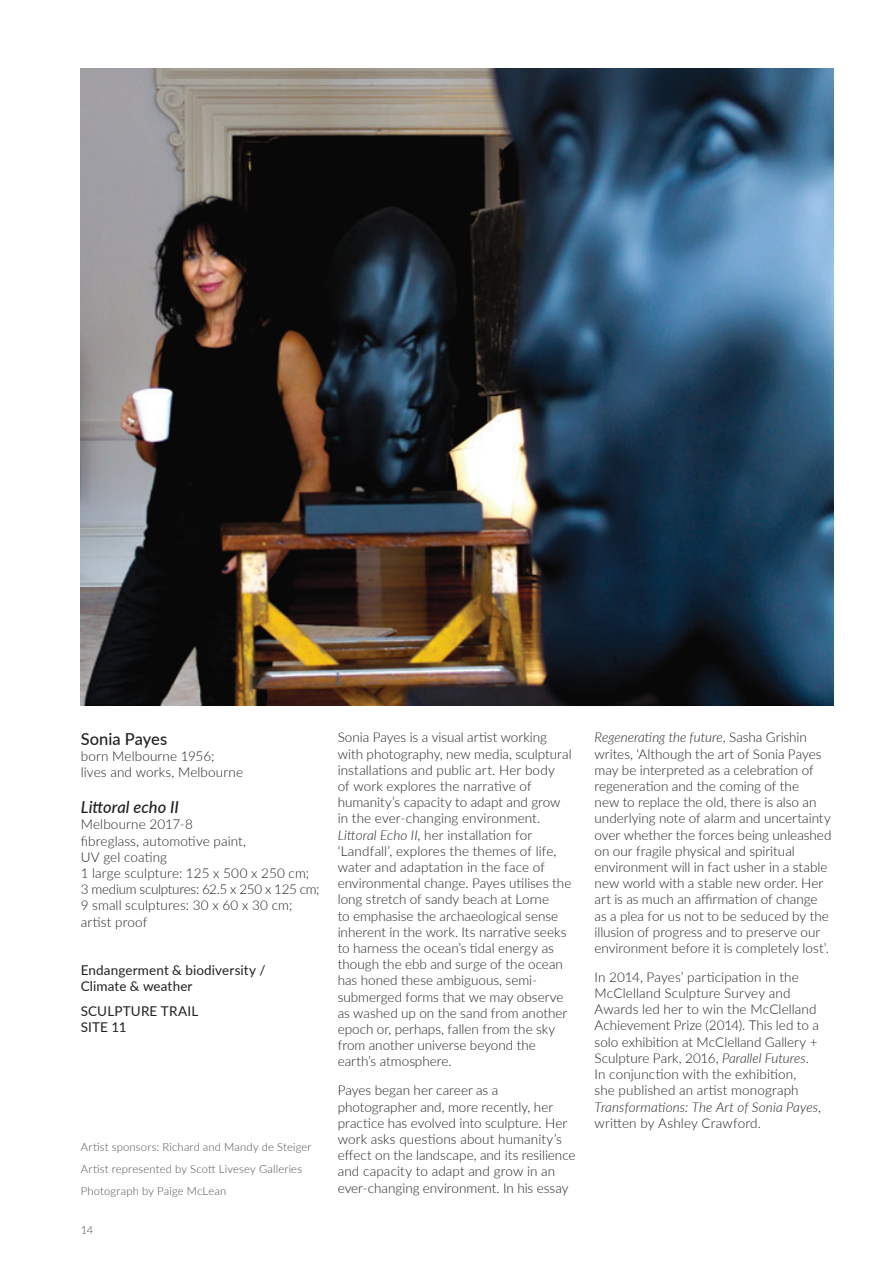
<style>
.page{position:relative;width:893px;height:1263px;background:#fff}
.page>*{position:absolute;margin:0;border:0;box-sizing:border-box;transform-origin:0 0}
.t1{font:italic 500 16.5px "Lato";color:#231f20}
.t2{font:500 16.5px "Lato";color:#231f20}
.t3{font:300 13.5px/16.2px "Lato";color:#231f20}
.t4{font:13.5px/16.2px "Lato";letter-spacing:.01em;color:#231f20}
.t5{font:300 11.25px/22px "Lato";letter-spacing:.015em;color:#4b4c4d}
.s1{font-style:italic}
</style>
<div class="page">
<img style="left:81px;top:68px;width:752px;height:638px">
<p class="t2" style="left:81px;top:727px;width:88px">Sonia Payes</p>
<p class="t3" style="left:81px;top:747px;width:164px">born Melbourne 1956; lives and works, Melbourne</p>
<p class="t1" style="left:81px;top:795px;width:100px">Littoral echo II</p>
<p class="t3" style="left:81px;top:816px;width:240px">Melbourne 2017-8<br>fibreglass, automotive paint,<br>UV gel coating<br>1 large sculpture: 125 x 500 x 250 cm;<br>3 medium sculptures: 62.5 x 250 x 125 cm;<br>9 small sculptures: 30 x 60 x 30 cm; artist proof</p>
<p class="t4" style="left:81px;top:961px;width:186px">Endangerment &amp; biodiversity /<br>Climate &amp; weather</p>
<p class="t4" style="left:81px;top:1002px;width:119px">SCULPTURE TRAIL<br>SITE 11</p>
<p class="t5" style="left:81px;top:1135px;width:232px">Artist sponsors: Richard and Mandy de Steiger<br>Artist represented by Scott Livesey Galleries<br>Photograph by Paige McLean</p>
<p class="t5" style="left:81px;top:1218px;width:14px">14</p>
<p class="t3" style="left:338px;top:729px;width:235px">Sonia Payes is a visual artist working with photography, new media, sculptural installations and public art. Her body<br>of work explores the narrative of humanity’s capacity to adapt and grow in the ever-changing environment.<br><span class="s1">Littoral Echo II</span>, her installation for ‘Landfall’, explores the themes of life, water and adaptation in the face of environmental change. Payes utilises the long stretch of sandy beach at Lorne<br>to emphasise the archaeological sense inherent in the work. Its narrative seeks to harness the ocean’s tidal energy as though the ebb and surge of the ocean has honed these ambiguous, semi&shy;submerged forms that we may observe as washed up on the sand from another epoch or, perhaps, fallen from the sky from another universe beyond the earth’s atmosphere.</p>
<p class="t3" style="left:338px;top:1082px;width:239px">Payes began her career as a photographer and, more recently, her practice has evolved into sculpture. Her work asks questions about humanity’s effect on the landscape, and its resilience and capacity to adapt and grow in an ever-changing environment. In his essay</p>
<p class="t3" style="left:595px;top:729px;width:238px"><span class="s1">Regenerating the future</span>, Sasha Grishin writes, ‘Although the art of Sonia Payes may be interpreted as a celebration of regeneration and the coming of the<br>new to replace the old, there is also an underlying note of alarm and uncertainty over whether the forces being unleashed on our fragile physical and spiritual environment will in fact usher in a stable new world with a stable new order. Her art is as much an affirmation of change as a plea for us not to be seduced by the illusion of progress and to preserve our environment before it is completely lost’.</p>
<p class="t3" style="left:595px;top:968px;width:228px">In 2014, Payes’ participation in the McClelland Sculpture Survey and Awards led her to win the McClelland Achievement Prize (2014). This led to a solo exhibition at McClelland Gallery + Sculpture Park, 2016, <span class="s1">Parallel Futures</span>.<br>In conjunction with the exhibition,<br>she published an artist monograph <span class="s1">Transformations: The Art of Sonia Payes</span>, written by Ashley Crawford.</p>
</div>
